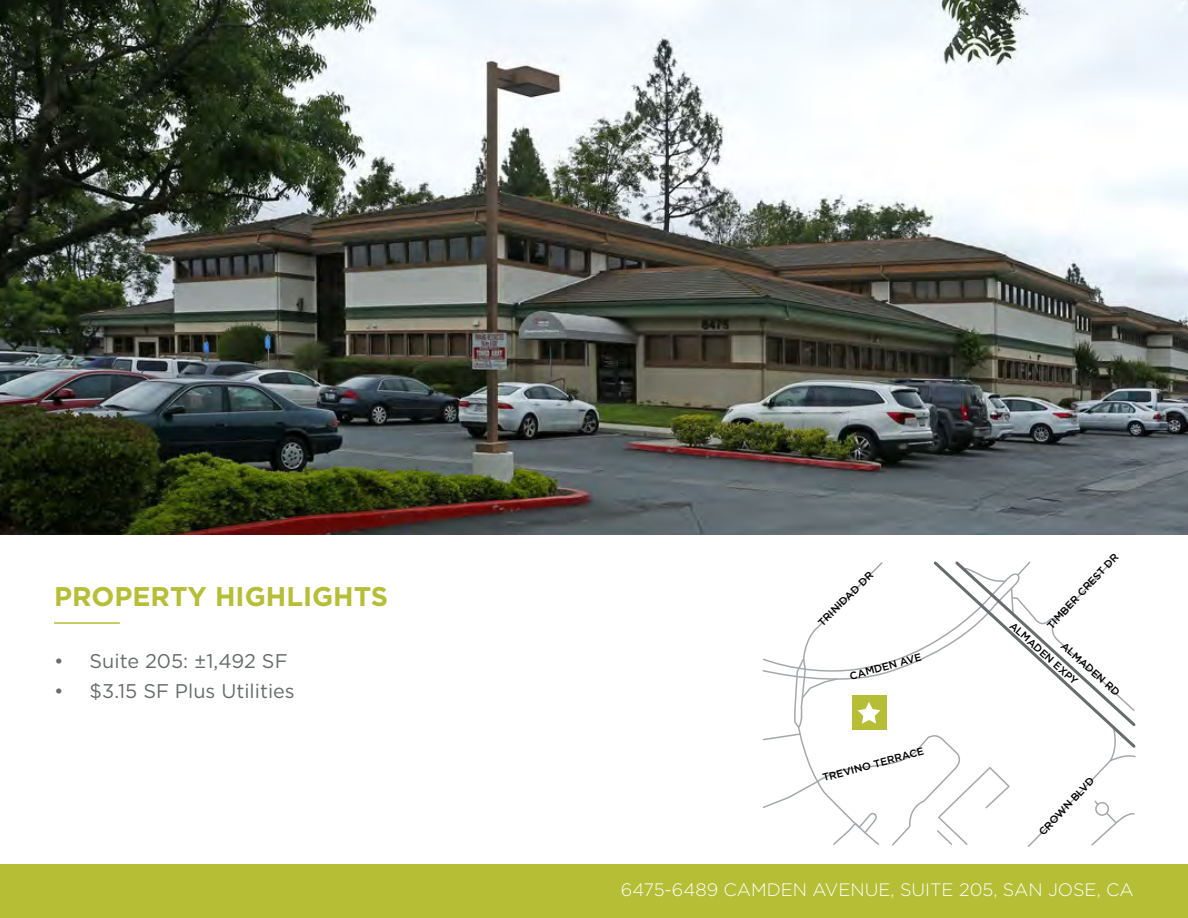
<style>
.page{position:relative;width:1188px;height:918px;background:#fff}
.page>*{position:absolute;margin:0;border:0;box-sizing:border-box;transform-origin:0 0}
.t1{font:700 27px "Gotham";color:#b5be35}
.t2{font:19.8px "Gotham";color:#676b6c}
.t3{font:300 18px "Gotham";color:#fff}
.t4{font:500 10.5px "Gotham";color:#000}
</style>
<div class="page">
<div style="left:0;top:864px;width:1188px;height:54px;background:#b5be35"></div>
<hr style="left:54px;top:622px;width:66px;height:2px;background:#b5be35">
<svg style="left:762px;top:561px;width:374px;height:286px"></svg>
<img style="left:0;top:0;width:1188px;height:535px">
<h1 class="t1" style="left:54px;top:579px;width:336px">PROPERTY HIGHLIGHTS</h1>
<h2 class="t2" style="left:54px;top:649px;width:235px">• Suite 205: ±1,492 SF</h2>
<h2 class="t2" style="left:54px;top:678px;width:242px">• $3.15 SF Plus Utilities</h2>
<p class="t4" style="left:815px;top:619px;width:74px;rotate:-44deg">TRINIDAD DR</p>
<p class="t4" style="left:848px;top:669px;width:76px;rotate:-15deg">CAMDEN AVE</p>
<p class="t4" style="left:821px;top:771px;width:106px;rotate:-15deg">TREVINO TERRACE</p>
<p class="t4" style="left:1044px;top:622px;width:101px;rotate:-47deg">TIMBER CREST DR</p>
<p class="t4" style="left:1016px;top:619px;width:90px;rotate:42deg">ALMADEN EXPY</p>
<p class="t4" style="left:1067px;top:639px;width:76px;rotate:42deg">ALMADEN RD</p>
<p class="t4" style="left:1036px;top:829px;width:77px;rotate:-47deg">CROWN BLVD</p>
<h3 class="t3" style="left:621px;top:878px;width:514px">6475-6489 CAMDEN AVENUE, SUITE 205, SAN JOSE, CA</h3>
</div>
